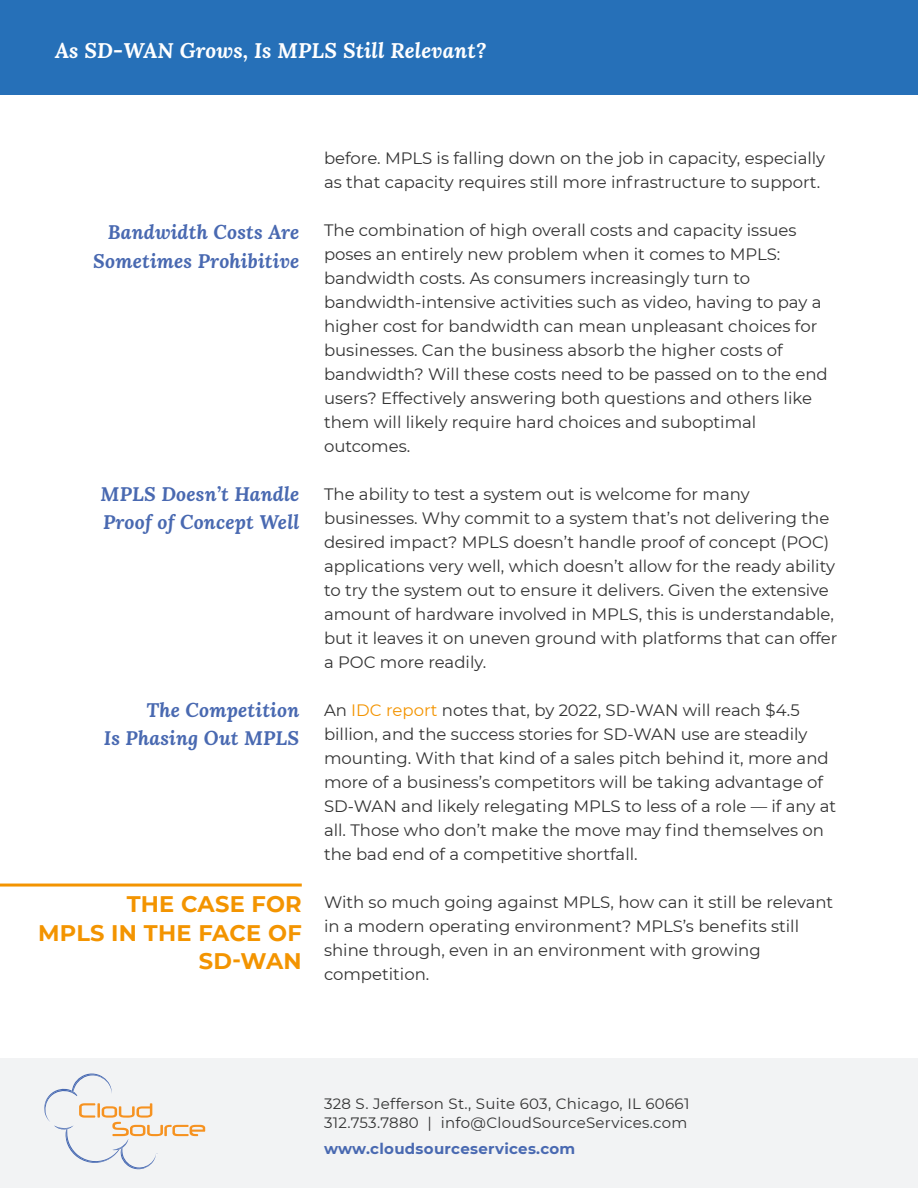
<style>
.page{position:relative;width:918px;height:1188px;background:#fff}
.page>*{position:absolute;margin:0;border:0;box-sizing:border-box;transform-origin:0 0}
.t1{font:700 22.5px/28.5px "Montserrat";letter-spacing:.01em;color:#f39400;text-align:right}
.t2{font:italic 700 21px "Lora";letter-spacing:.01em;color:#fff}
.t3{font:italic 700 19.5px/28.5px "Lora";letter-spacing:.01em;color:#4969b1;text-align:right}
.t4{font:16.5px/24px "Montserrat";color:#333}
.t5{font:15px/19.5px "Montserrat";letter-spacing:.02em;color:#333}
.t6{font:700 15px "Montserrat";letter-spacing:.02em;color:#4969b1}
.s1{color:#f39400}
</style>
<div class="page">
<div style="left:0;top:0;width:918px;height:94px;background:#2670b8"></div>
<div style="left:0;top:1058px;width:918px;height:130px;background:#f2f3f4"></div>
<svg style="left:44px;top:1074px;width:161px;height:95px"></svg>
<hr style="left:0;top:884px;width:302px;height:3px;background:#f39400">
<p class="t2" style="left:55px;top:36px;width:433px">As SD-WAN Grows, Is MPLS Still Relevant?</p>
<p class="t3" style="left:93px;top:217px;width:208px">Bandwidth Costs Are<br>Sometimes Prohibitive</p>
<p class="t3" style="left:101px;top:479px;width:200px;text-align:left">MPLS Doesn’t Handle<br>Proof of Concept Well</p>
<p class="t3" style="left:104px;top:695px;width:197px">The Competition<br>Is Phasing Out MPLS</p>
<p class="t1" style="left:38px;top:889px;width:265px">THE CASE FOR<br>MPLS IN THE FACE OF<br>SD-WAN</p>
<p class="t4" style="left:324px;top:145px;width:503px">before. MPLS is falling down on the job in capacity, especially as that capacity requires still more infrastructure to support.</p>
<p class="t4" style="left:324px;top:217px;width:505px">The combination of high overall costs and capacity issues poses an entirely new problem when it comes to MPLS: bandwidth costs. As consumers increasingly turn to bandwidth-intensive activities such as video, having to pay a higher cost for bandwidth can mean unpleasant choices for businesses. Can the business absorb the higher costs of bandwidth? Will these costs need to be passed on to the end users? Effectively answering both questions and others like them will likely require hard choices and suboptimal outcomes.</p>
<p class="t4" style="left:324px;top:481px;width:515px">The ability to test a system out is welcome for many businesses. Why commit to a system that’s not delivering the desired impact? MPLS doesn’t handle proof of concept (POC) applications very well, which doesn’t allow for the ready ability to try the system out to ensure it delivers. Given the extensive amount of hardware involved in MPLS, this is understandable, but it leaves it on uneven ground with platforms that can offer a POC more readily.</p>
<p class="t4" style="left:324px;top:697px;width:514px">An <span class="s1">IDC report</span> notes that, by 2022, SD-WAN will reach $4.5 billion, and the success stories for SD-WAN use are steadily mounting. With that kind of a sales pitch behind it, more and more of a business’s competitors will be taking advantage of SD-WAN and likely relegating MPLS to less of a role — if any at all. Those who don’t make the move may find themselves on the bad end of a competitive shortfall.</p>
<p class="t4" style="left:324px;top:889px;width:511px">With so much going against MPLS, how can it still be relevant in a modern operating environment? MPLS’s benefits still shine through, even in an environment with growing competition.</p>
<p class="t5" style="left:324px;top:1093px;width:367px">328 S. Jefferson St., Suite 603, Chicago, IL 60661<br>312.753.7880 | info@CloudSourceServices.com</p>
<p class="t6" style="left:324px;top:1138px;width:253px">www.cloudsourceservices.com</p>
</div>
